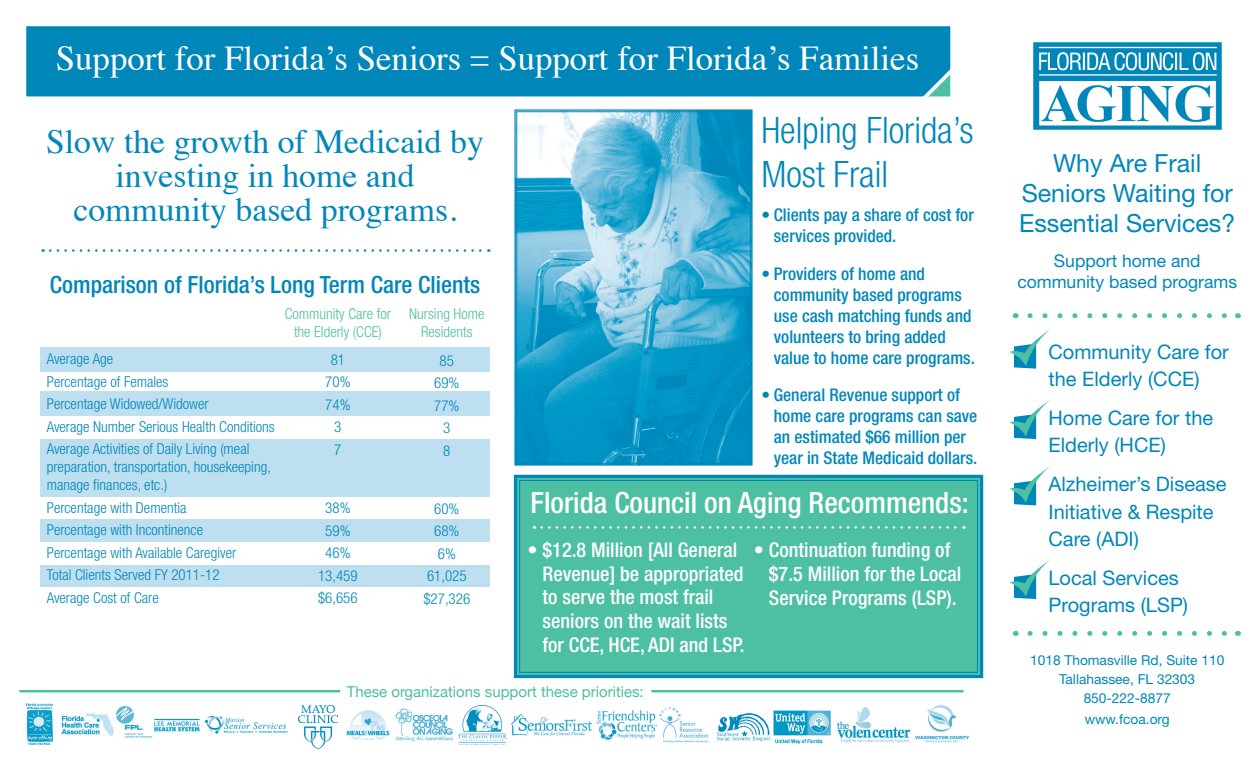
<style>
.page{position:relative;width:1260px;height:765px;background:#fff}
.page>*{position:absolute;margin:0;border:0;box-sizing:border-box;transform-origin:0 0}
.t1{font:300 condensed 36.38px/43.8px "Helvetica Neue";color:#0087ba}
.t2{font:34.88px "Times";color:#fff}
.t3{font:33.75px/33.8px "Times";color:#0087ba;text-align:center}
.t4{font:500 condensed 29.25px "Helvetica Neue";color:#fff}
.t5{font:25px/30px "Helvetica Neue";color:#0087ba;text-align:center}
.t6{font:500 condensed 23.75px "Helvetica Neue";color:#0087ba}
.t7{font:500 condensed 20.25px/23.8px "Helvetica Neue";color:#fff}
.t8{font:20px/27.5px "Helvetica Neue";color:#0087ba}
.t9{font:500 condensed 17.5px/21px "Helvetica Neue";color:#0087ba}
.t10{font:17.5px/21.2px "Helvetica Neue";color:#0087ba;text-align:center}
.t11{font:300 condensed 15px/22.5px "Helvetica Neue";color:#0087ba;text-align:center}
.t12{font:300 condensed 15px/18px "Helvetica Neue";color:#4dbfa2;text-align:center}
.t13{font:15px "Helvetica Neue";color:#4dbfa2}
.t14{font:13.75px/18.8px "Helvetica Neue";color:#0087ba;text-align:center}
</style>
<div class="page">
<div style="left:513px;top:474px;width:471px;height:205px;background:#4dbfa2"></div>
<div style="left:519px;top:480px;width:459px;height:193px;border:1px solid #0087ba"></div>
<img style="left:659px;top:706px;width:50px;height:37px">
<img style="left:459px;top:706px;width:47px;height:38px">
<img style="left:117px;top:706px;width:42px;height:32px">
<img style="left:62px;top:713px;width:52px;height:23px">
<img style="left:25px;top:704px;width:29px;height:41px">
<img style="left:153px;top:719px;width:47px;height:12px">
<img style="left:206px;top:716px;width:83px;height:18px">
<img style="left:347px;top:710px;width:43px;height:30px">
<img style="left:395px;top:708px;width:59px;height:34px">
<img style="left:596px;top:710px;width:62px;height:30px">
<img style="left:512px;top:714px;width:80px;height:22px">
<img style="left:837px;top:708px;width:72px;height:34px">
<img style="left:915px;top:705px;width:54px;height:38px">
<hr style="left:651px;top:690px;width:312px;height:2px;background:#4dbfa2">
<hr style="left:19px;top:690px;width:321px;height:2px;background:#4dbfa2">
<img style="left:716px;top:713px;width:55px;height:28px">
<img style="left:774px;top:711px;width:56px;height:34px">
<img style="left:1033px;top:42px;width:189px;height:88px">
<svg style="left:1010px;top:329px;width:40px;height:40px"></svg>
<svg style="left:1010px;top:400px;width:40px;height:40px"></svg>
<svg style="left:1010px;top:466px;width:40px;height:40px"></svg>
<svg style="left:1010px;top:560px;width:40px;height:39px"></svg>
<svg style="left:1030px;top:313px;width:197px;height:5px"></svg>
<svg style="left:1030px;top:631px;width:197px;height:5px"></svg>
<div style="left:24px;top:24px;width:928px;height:74px;background:#0087ba"></div>
<svg style="left:924px;top:70px;width:25px;height:25px"></svg>
<div style="left:22px;top:22px;width:932px;height:78px;border:4px solid #fff"></div>
<img style="left:298px;top:706px;width:40px;height:43px">
<div style="left:40px;top:347px;width:450px;height:25px;background:#bddfef"></div>
<div style="left:40px;top:392px;width:450px;height:24px;background:#bddfef"></div>
<div style="left:40px;top:519px;width:450px;height:23px;background:#bddfef"></div>
<div style="left:40px;top:565px;width:450px;height:22px;background:#bddfef"></div>
<div style="left:40px;top:439px;width:450px;height:58px;background:#bddfef"></div>
<svg style="left:50px;top:249px;width:439px;height:3px"></svg>
<svg style="left:514px;top:109px;width:239px;height:357px;background:#42acd1"></svg>
<div style="left:517px;top:112px;width:234px;height:352px;border:1px solid #0087ba"></div>
<svg style="left:542px;top:526px;width:423px;height:3px"></svg>
<h2 class="t2" style="left:56px;top:25px;width:865px">Support for Florida s’ Seniors = Support for Florida s’ Families</h2>
<h1 class="t1" style="left:761px;top:108px;width:214px">Helping Florida s’<br>Most Frail</h1>
<p class="t9" style="left:774px;top:204px;width:202px;text-indent:-12px">• Clients pay a share of cost for services provided.</p>
<p class="t9" style="left:774px;top:263px;width:203px;text-indent:-12px">• Providers of home and community based programs use cash matching funds and volunteers to bring added value to home care programs.</p>
<p class="t9" style="left:774px;top:385px;width:205px;text-indent:-12px">• General Revenue support of home care programs can save an estimated $66 million per year in State Medicaid dollars.</p>
<h3 class="t3" style="left:46px;top:122px;width:439px">Slow the growth of Medicaid by investing in home and community based programs.</h3>
<h3 class="t6" style="left:50px;top:271px;width:432px">Comparison of Florida s’ Long Term Care Clients</h3>
<p class="t12" style="left:285px;top:304px;width:108px">Community Care for the Elderly (CCE(</p>
<p class="t12" style="left:409px;top:304px;width:77px">Nursing Home<br>Residents</p>
<p class="t11" style="left:47px;top:348px;width:229px;text-align:left">Average Age<br>Percentage of Females<br>Percentage Widowed/Widower<br>Average Number Serious Health Conditions<br>Average Activities of Daily Living (meal</p>
<p class="t11" style="left:47px;top:458px;width:226px;line-height:18px;text-align:left">preparation, transportation, housekeeping, manage finances, etc (.</p>
<p class="t11" style="left:47px;top:496px;width:191px;text-align:left">Percentage with Dementia<br>Percentage with Incontinence<br>Percentage with Available Caregiver<br>Total Clients Served FY 2011-12<br>Average Cost of Care</p>
<p class="t11" style="left:325px;top:348px;width:27px">81<br>70%<br>74%<br>3<br>7</p>
<p class="t11" style="left:434px;top:349px;width:27px">85<br>69%<br>77%<br>3<br>8</p>
<h3 class="t4" style="left:530px;top:486px;width:440px">Florida Council on Aging Recommends:</h3>
<p class="t11" style="left:318px;top:496px;width:41px">38%<br>59%<br>46%<br>13,459 $6,656</p>
<p class="t11" style="left:423px;top:497px;width:48px">60%<br>68%<br>6%<br>61,025 $27,326</p>
<h3 class="t7" style="left:543px;top:537px;width:204px;text-indent:-15px">• $12.8 Million [All General<br>Revenue] be appropriated to serve the most frail seniors on the wait lists for CCE, HCE, ADI and LSP.</h3>
<h3 class="t7" style="left:769px;top:537px;width:194px;line-height:24.2px;text-indent:-15px">• Continuation funding of $7.5 Million for the Local<br>Service Programs (LSP .(</h3>
<p class="t13" style="left:347px;top:681px;width:299px">These organizations support these priorities:</p>
<h3 class="t5" style="left:1019px;top:148px;width:218px">Why Are Frail<br>Seniors Waiting for<br>Essential Services?</h3>
<p class="t10" style="left:1017px;top:250px;width:221px">Support home and community based programs</p>
<h3 class="t8" style="left:1048px;top:338px;width:182px">Community Care for the Elderly (CCE(</h3>
<h3 class="t8" style="left:1048px;top:404px;width:166px">Home Care for the<br>Elderly (HCE(</h3>
<h3 class="t8" style="left:1048px;top:470px;width:180px">Alzheimer s’ Disease<br>Initiative &amp; Respite<br>Care (ADI(</h3>
<h3 class="t8" style="left:1048px;top:564px;width:141px">Local Services<br>Programs (LSP(</h3>
<p class="t14" style="left:1030px;top:651px;width:196px">1018 Thomasville Rd, Suite 110<br>Tallahassee, FL 32303<br>850-222-8877</p>
<p class="t14" style="left:1085px;top:709px;width:86px">www.fcoa.org</p>
</div>
